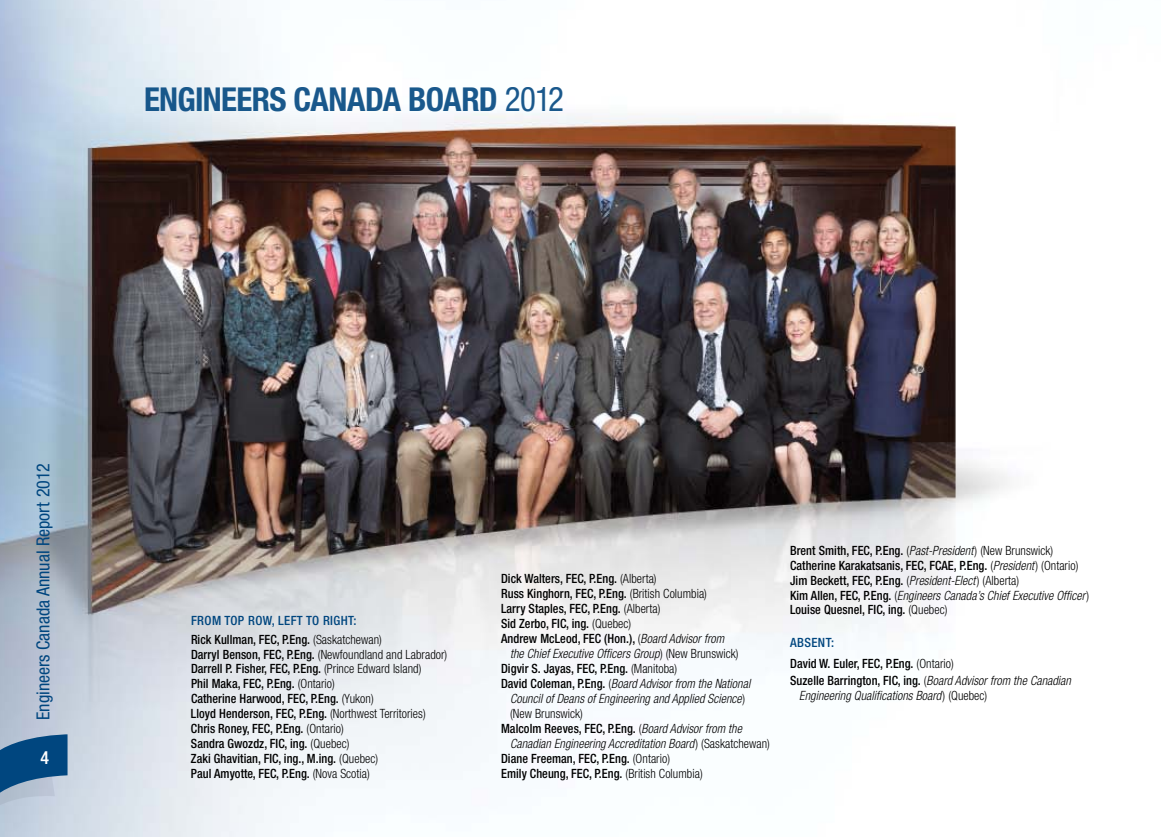
<style>
.page{position:relative;width:1161px;height:837px;background:#fff}
.page>*{position:absolute;margin:0;border:0;box-sizing:border-box;transform-origin:0 0}
.t1{font:700 condensed 33px "Helvetica Neue";letter-spacing:-.02em;color:#00467f}
.t2{font:condensed 18px "Helvetica Neue";color:#00467f}
.t3{font:500 condensed 18px "Helvetica Neue";color:#fff}
.t4{font:500 condensed 12.75px/15px "Helvetica Neue";letter-spacing:.005em;color:#000;scale:.96 1}
.t5{font:italic 300 condensed 12.75px/15px "Helvetica Neue";letter-spacing:.005em;color:#000;scale:.96 1}
.t6{font:500 condensed 12.75px/18.5px "Helvetica Neue";letter-spacing:.03em;color:#00467f}
.t7{font:300 condensed 12.75px "Helvetica Neue";letter-spacing:.005em;color:#000;scale:.96 1}
.s1{font-weight:400;font-size:34.05px}
.s2{color:#000}
.s3{font-weight:300;color:#000}
.s4{font-weight:300}
.s5{font-weight:300;font-style:italic}
.s6{font-style:normal}
.s7{font-weight:500;font-style:normal}
.s8{color:#00467f}
</style>
<div class="page">
<img style="left:0;top:0;width:1008px;height:837px">
<svg style="left:0;top:734px;width:68px;height:99px;background:#7094b4"></svg>
<h1 class="t1" style="left:144px;top:80px;width:422px">ENGINEERS CANADA BOARD <span class="s1">2012</span></h1>
<h2 class="t2" style="left:33px;top:720px;width:258px;rotate:-90deg">Engineers Canada Annual Report 2012</h2>
<h2 class="t3" style="left:40px;top:747px;width:10px">4</h2>
<p class="t6" style="left:191px;top:611px;width:193px">From top row, left to right:<br><span class="s2">Rick Kullman, FEC, P.Eng.</span> <span class="s3">(Saskatchewan)</span></p>
<p class="t4" style="left:191px;top:646px;width:269px">Darryl Benson, FEC, P.Eng. <span class="s4">(Newfoundland and Labrador)<br></span>Darrell P. Fisher, FEC, P.Eng. <span class="s4">(Prince Edward Island)<br></span>Phil Maka, FEC, P.Eng. <span class="s4">(Ontario)<br></span>Catherine Harwood, FEC, P.Eng. <span class="s4">(Yukon)<br></span>Lloyd Henderson, FEC, P.Eng. <span class="s4">(Northwest Territories)<br></span>Chris Roney, FEC, P.Eng. <span class="s4">(Ontario)<br></span>Sandra Gwozdz, FIC, ing. <span class="s4">(Quebec)<br></span>Zaki Ghavitian, FIC, ing., M.ing. <span class="s4">(Quebec)<br></span>Paul Amyotte, FEC, P.Eng. <span class="s4">(Nova Scotia)</span></p>
<p class="t4" style="left:501px;top:571px;width:164px">Dick Walters, FEC, P.Eng. <span class="s4">(Alberta)</span></p>
<p class="t4" style="left:501px;top:586px;width:216px">Russ Kinghorn, FEC, P.Eng. <span class="s4">(British Columbia)</span></p>
<p class="t4" style="left:501px;top:601px;width:167px">Larry Staples, FEC, P.Eng. <span class="s4">(Alberta)</span></p>
<p class="t4" style="left:501px;top:616px;width:137px">Sid Zerbo, FIC, ing. <span class="s4">(Quebec)</span></p>
<p class="t4" style="left:501px;top:631px;width:234px">Andrew McLeod, FEC (Hon.), <span class="s4">(</span><span class="s5">Board Advisor from</span></p>
<p class="t5" style="left:510px;top:646px;width:240px">the Chief Executive Officers Group<span class="s6">) (New Brunswick)</span></p>
<p class="t4" style="left:501px;top:661px;width:185px">Digvir S. Jayas, FEC, P.Eng. <span class="s4">(Manitoba)</span></p>
<p class="t5" style="left:501px;top:676px;width:261px"><span class="s7">David Coleman, P.Eng.</span> <span class="s6">(</span>Board Advisor from the National</p>
<p class="t5" style="left:510px;top:691px;width:246px">Council of Deans of Engineering and Applied Science<span class="s6">)</span></p>
<p class="t7" style="left:510px;top:706px;width:77px">(New Brunswick)</p>
<p class="t4" style="left:501px;top:721px;width:252px">Malcolm Reeves, FEC, P.Eng. <span class="s4">(</span><span class="s5">Board Advisor from the</span></p>
<p class="t5" style="left:510px;top:736px;width:272px">Canadian Engineering Accreditation Board<span class="s6">) (Saskatchewan)</span></p>
<p class="t4" style="left:501px;top:751px;width:178px">Diane Freeman, FEC, P.Eng. <span class="s4">(Ontario)</span></p>
<p class="t4" style="left:501px;top:766px;width:212px">Emily Cheung, FEC, P.Eng. <span class="s4">(British Columbia)</span></p>
<p class="t4" style="left:790px;top:542px;width:313px">Brent Smith, FEC, P.Eng. <span class="s4">(</span><span class="s5">Past-President</span><span class="s4">) (New Brunswick)<br></span>Catherine Karakatsanis, FEC, FCAE, P.Eng. <span class="s4">(</span><span class="s5">President</span><span class="s4">) (Ontario)<br></span>Jim Beckett, FEC, P.Eng. <span class="s4">(</span><span class="s5">President-Elect</span><span class="s4">) (Alberta)<br></span>Kim Allen, FEC, P.Eng. <span class="s4">(</span><span class="s5">Engineers Canada’s Chief Executive Officer</span><span class="s4">)<br></span>Louise Quesnel, FIC, ing. <span class="s4">(Quebec)</span></p>
<p class="t4" style="left:790px;top:632px;width:172px;line-height:20.7px"><span class="s8">Absent:<br></span>David W. Euler, FEC, P.Eng. <span class="s4">(Ontario)</span></p>
<p class="t5" style="left:799px;top:673px;width:285px;text-indent:-9px"><span class="s7">Suzelle Barrington, FIC, ing.</span> <span class="s6">(</span>Board Advisor from the Canadian<br>Engineering Qualifications Board<span class="s6">) (Quebec)</span></p>
</div>
